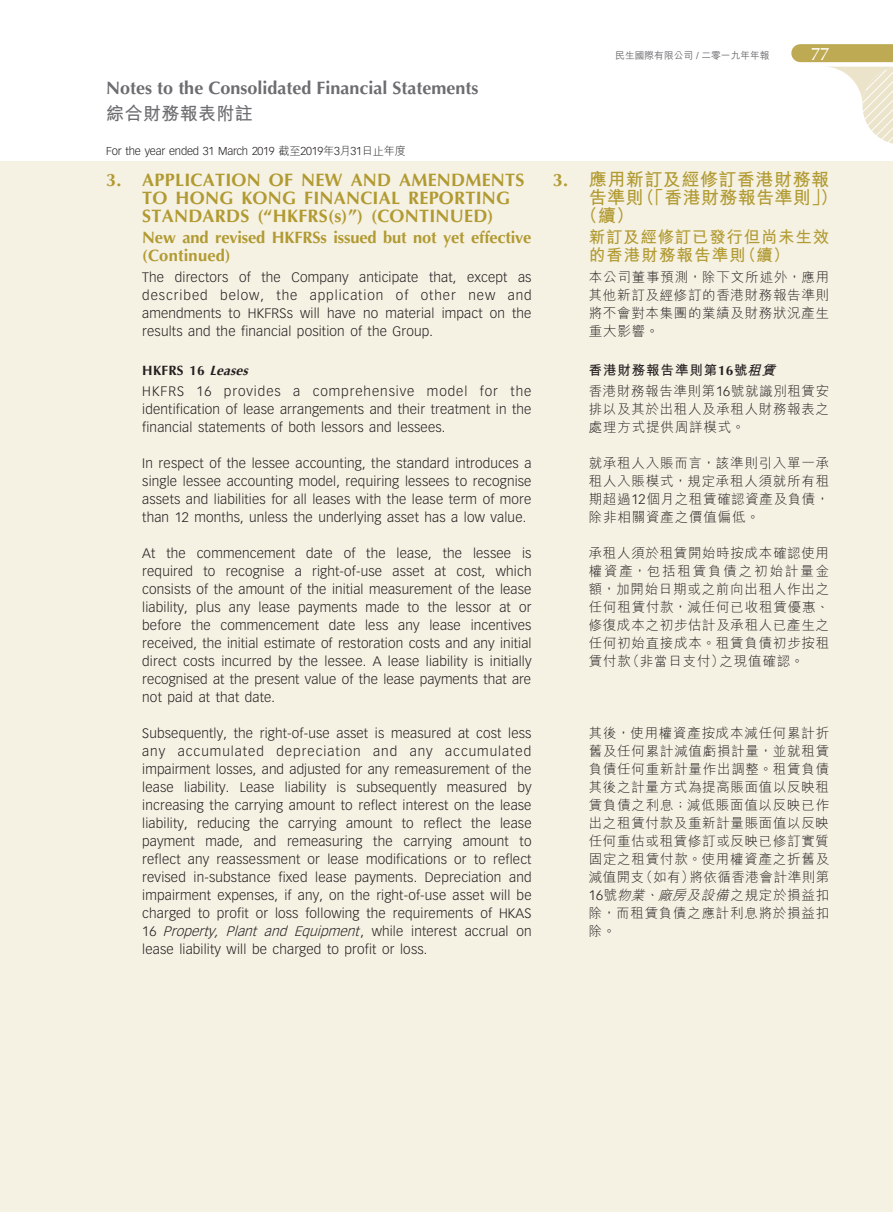
<style>
.page{position:relative;width:893px;height:1212px;background:#fff}
.page>*{position:absolute;margin:0;border:0;box-sizing:border-box;transform-origin:0 0}
._03_H1{font:700 18px/18px "Optima LT Std";letter-spacing:.015em;color:#b19a31}
.t1{font:700 18px "Optima LT Std";color:#6c6d70}
._03_H1-2{font:700 18px "M Hei HK";letter-spacing:.03em;color:#b19a31}
.t2{font:700 18px "M Hei HK";letter-spacing:.02em;color:#6c6d70}
.t3{font:500 18px "Optima LT Std";color:#fff}
._04___H2{font:700 16.5px/18px "Optima LT Std";letter-spacing:-.01em;color:#b19a31}
._04___H2-2{font:700 16.5px/18px "M Hei HK";letter-spacing:.045em;color:#b19a31}
._12___P2{font:300 13.5px/18px "Vectora LT Std";letter-spacing:.015em;color:#231f20;text-align:justify}
._12___P2-2{font:300 13.5px/18px "M Hei HK";letter-spacing:.05em;color:#231f20;text-align:justify}
._05_____H3{font:700 13.5px "M Hei HK";letter-spacing:.065em;color:#231f20}
._05_____H3-2{font:700 13.5px "Optima LT Std";color:#231f20}
.t4{font:300 11.25px "Vectora LT Std";letter-spacing:-.02em;color:#231f20}
.t5{font:500 9.75px "M Hei HK";color:#6c6d70}
.s1{font-family:"M Hei HK"}
.s2{font-style:italic}
.s3{font-family:"Optima LT Std"}
.s4{font-family:"Vectora LT Std"}
</style>
<div class="page">
<div style="left:0;top:162px;width:893px;height:1050px;background:#f5f1e3"></div>
<div style="left:800px;top:44px;width:93px;height:18px;background:#beaa53"></div>
<svg style="left:830px;top:67px;width:63px;height:77px"></svg>
<h1 class="t1" style="left:106px;top:77px;width:374px">Notes to the Consolidated Financial Statements</h1>
<h1 class="t2" style="left:106px;top:100px;width:148px">綜合財務報表附註</h1>
<p class="t4" style="left:106px;top:145px;width:301px">For the year ended 31 March 2019 <span class="s1">截至</span>2019<span class="s1">年</span>3<span class="s1">月</span>31<span class="s1">日止年度</span></p>
<p class="_03_H1" style="left:142px;top:171px;width:384px;text-indent:-36px">3. APPLICATION OF NEW AND AMENDMENTS<br>TO HONG KONG FINANCIAL REPORTING<br>STANDARDS (“HKFRS(s)”) (CONTINUED)</p>
<p class="_04___H2" style="left:142px;top:229px;width:391px">New and revised HKFRSs issued but not yet effective (Continued)</p>
<p class="_12___P2" style="left:142px;top:269px;width:391px">The directors of the Company anticipate that, except as described below, the application of other new and amendments to HKFRSs will have no material impact on the results and the financial position of the Group.</p>
<p class="_05_____H3-2" style="left:142px;top:363px;width:111px">H K F R S 1 6 <span class="s2">Leases</span></p>
<p class="_12___P2" style="left:142px;top:383px;width:391px">HKFRS 16 provides a comprehensive model for the identification of lease arrangements and their treatment in the financial statements of both lessors and lessees.</p>
<p class="_12___P2" style="left:142px;top:455px;width:391px">In respect of the lessee accounting, the standard introduces a single lessee accounting model, requiring lessees to recognise assets and liabilities for all leases with the lease term of more than 12 months, unless the underlying asset has a low value.</p>
<p class="_12___P2" style="left:142px;top:545px;width:391px">At the commencement date of the lease, the lessee is required to recognise a right-of-use asset at cost, which consists of the amount of the initial measurement of the lease liability, plus any lease payments made to the lessor at or before the commencement date less any lease incentives received, the initial estimate of restoration costs and any initial direct costs incurred by the lessee. A lease liability is initially recognised at the present value of the lease payments that are not paid at that date.</p>
<p class="_12___P2" style="left:142px;top:725px;width:391px">Subsequently, the right-of-use asset is measured at cost less any accumulated depreciation and any accumulated impairment losses, and adjusted for any remeasurement of the lease liability. Lease liability is subsequently measured by increasing the carrying amount to reflect interest on the lease liability, reducing the carrying amount to reflect the lease payment made, and remeasuring the carrying amount to reflect any reassessment or lease modifications or to reflect revised in-substance fixed lease payments. Depreciation and impairment expenses, if any, on the right-of-use asset will be charged to profit or loss following the requirements of HKAS 1 6 <span class="s2">Property, Plant and Equipment</span>, w h i l e i n t e r e s t a c c r u a l o n lease liability will be charged to profit or loss.</p>
<p class="t5" style="left:615px;top:49px;width:156px">民生國際有限公司 / 二零一九年年報</p>
<h1 class="t3" style="left:811px;top:43px;width:19px">77</h1>
<p class="_03_H1-2" style="left:553px;top:166px;width:278px"><span class="s3">3.</span> 應用新訂及經修訂香港財務報</p>
<p class="_03_H1-2" style="left:589px;top:184px;width:251px">告準則（「香港財務報告準則」）</p>
<p class="_03_H1-2" style="left:580px;top:202px;width:56px">（續）</p>
<p class="_04___H2-2" style="left:589px;top:227px;width:242px">新訂及經修訂已發行但尚未生效的香港財務報告準則（續）</p>
<p class="_12___P2-2" style="left:589px;top:268px;width:242px">本公司董事預測，除下文所述外，應用其他新訂及經修訂的香港財務報告準則將不會對本集團的業績及財務狀況產生重大影響。</p>
<p class="_05_____H3" style="left:589px;top:360px;width:192px">香港財務報告準則第<span class="s3">16</span>號<span class="s2">租賃</span></p>
<p class="_12___P2-2" style="left:589px;top:382px;width:242px">香港財務報告準則第<span class="s4">16</span>號就識別租賃安排以及其於出租人及承租人財務報表之處理方式提供周詳模式。</p>
<p class="_12___P2-2" style="left:589px;top:454px;width:242px">就承租人入賬而言，該準則引入單一承租人入賬模式，規定承租人須就所有租期超過<span class="s4">12</span>個月之租賃確認資產及負債，除非相關資產之價值偏低。</p>
<p class="_12___P2-2" style="left:589px;top:544px;width:242px">承租人須於租賃開始時按成本確認使用權資產，包括租賃負債之初始計量金額，加開始日期或之前向出租人作出之任何租賃付款，減任何已收租賃優惠、修復成本之初步估計及承租人已產生之任何初始直接成本。租賃負債初步按租賃付款（非當日支付）之現值確認。</p>
<p class="_12___P2-2" style="left:589px;top:724px;width:242px">其後，使用權資產按成本減任何累計折舊及任何累計減值虧損計量，並就租賃負債任何重新計量作出調整。租賃負債其後之計量方式為提高賬面值以反映租賃負債之利息；減低賬面值以反映已作出之租賃付款及重新計量賬面值以反映任何重估或租賃修訂或反映已修訂實質固定之租賃付款。使用權資產之折舊及減值開支（如有）將依循香港會計準則第<span class="s4">16</span>號<span class="s2">物業、廠房及設備</span>之規定於損益扣除，而租賃負債之應計利息將於損益扣除。</p>
</div>
